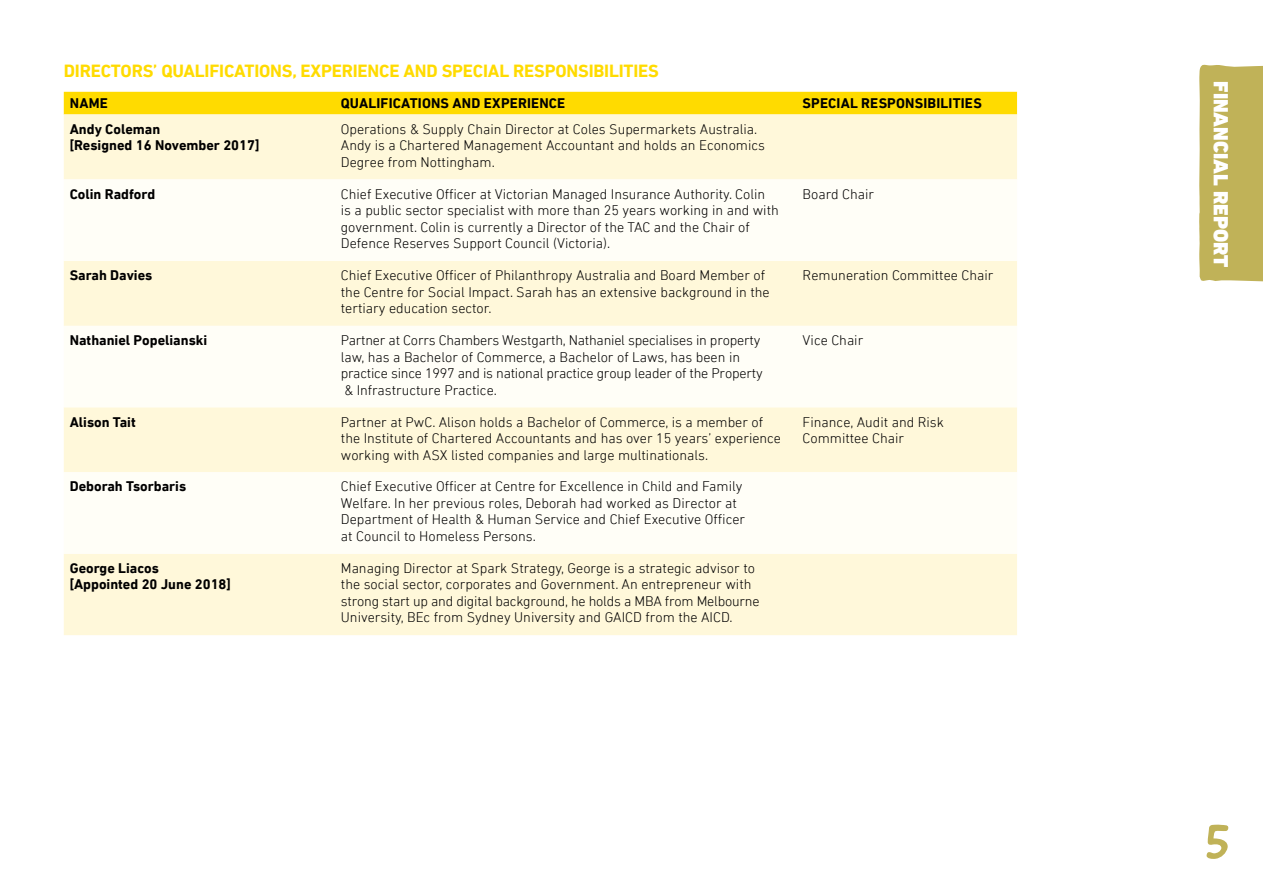
<style>
.page{position:relative;width:1263px;height:893px;background:#fff}
.page>*{position:absolute;margin:0;border:0;box-sizing:border-box;transform-origin:0 0}
.t1{font:51px "Good Dog New";color:#c0b258}
.t2{font:900 21px "DIN Next LT Pro";color:#fff}
.t3{font:700 18px "DIN Next LT Pro";letter-spacing:-.01em;color:#ffdb00}
.t4{font:300 14.25px/16.5px "DIN Next LT Pro";color:#000}
.t5{font:700 14.25px/16.5px "DIN Next LT Pro";letter-spacing:.01em;color:#000}
</style>
<div class="page">
<div style="left:64px;top:92px;width:953px;height:22px;background:#ffdb00"></div>
<div style="left:64px;top:114px;width:953px;height:521px;background:#fff8da"></div>
<svg style="left:64px;top:179px;width:953px;height:375px"></svg>
<div style="left:1199px;top:65px;width:64px;height:217px;background:#c0b258"></div>
<p class="t3" style="left:64px;top:61px;width:597px">DIRECTORS’ QUALIFICATIONS, EXPERIENCE AND SPECIAL RESPONSIBILITIES</p>
<p class="t5" style="left:70px;top:95px;width:40px">NAME</p>
<p class="t5" style="left:341px;top:95px;width:226px">QUALIFICATIONS AND EXPERIENCE</p>
<p class="t5" style="left:803px;top:95px;width:181px">SPECIAL RESPONSIBILITIES</p>
<p class="t5" style="left:70px;top:121px;width:191px">ANDY COLEMAN<br>[RESIGNED 16 NOVEMBER 2017]</p>
<p class="t4" style="left:341px;top:120px;width:426px">Operations &amp; Supply Chain Director at Coles Supermarkets Australia.<br>Andy is a Chartered Management Accountant and holds an Economics<br>Degree from Nottingham.</p>
<p class="t5" style="left:70px;top:185px;width:87px">COLIN RADFORD</p>
<p class="t4" style="left:341px;top:185px;width:439px">Chief Executive Officer at Victorian Managed Insurance Authority. Colin is a public sector specialist with more than 25 years working in and with government. Colin is currently a Director of the TAC and the Chair of Defence Reserves Support Council (Victoria).</p>
<p class="t4" style="left:803px;top:185px;width:73px">Board Chair</p>
<p class="t5" style="left:70px;top:267px;width:84px">SARAH DAVIES</p>
<p class="t4" style="left:341px;top:267px;width:430px">Chief Executive Officer of Philanthropy Australia and Board Member of the Centre for Social Impact. Sarah has an extensive background in the tertiary education sector.</p>
<p class="t4" style="left:803px;top:267px;width:192px">Remuneration Committee Chair</p>
<p class="t5" style="left:70px;top:332px;width:139px">NATHANIEL POPELIANSKI</p>
<p class="t4" style="left:341px;top:332px;width:423px">Partner at Corrs Chambers Westgarth, Nathaniel specialises in property law, has a Bachelor of Commerce, a Bachelor of Laws, has been in practice since 1997 and is national practice group leader of the Property &amp; Infrastructure Practice.</p>
<p class="t4" style="left:803px;top:332px;width:62px">Vice Chair</p>
<p class="t5" style="left:70px;top:413px;width:68px">ALISON TAIT</p>
<p class="t4" style="left:341px;top:413px;width:442px">Partner at PwC. Alison holds a Bachelor of Commerce, is a member of the Institute of Chartered Accountants and has over 15 years’ experience working with ASX listed companies and large multinationals.</p>
<p class="t4" style="left:803px;top:413px;width:143px">Finance, Audit and Risk<br>Committee Chair</p>
<p class="t5" style="left:70px;top:478px;width:118px">DEBORAH TSORBARIS</p>
<p class="t4" style="left:341px;top:478px;width:406px">Chief Executive Officer at Centre for Excellence in Child and Family Welfare. In her previous roles, Deborah had worked as Director at Department of Health &amp; Human Service and Chief Executive Officer at Council to Homeless Persons.</p>
<p class="t5" style="left:70px;top:560px;width:163px">GEORGE LIACOS [APPOINTED 20 JUNE 2018]</p>
<p class="t4" style="left:341px;top:560px;width:420px">Managing Director at Spark Strategy, George is a strategic advisor to the social sector, corporates and Government. An entrepreneur with strong start up and digital background, he holds a MBA from Melbourne University, BEc from Sydney University and GAICD from the AICD.</p>
<h2 class="t2" style="left:1233px;top:81px;width:188px;rotate:90deg">financial report</h2>
<h1 class="t1" style="left:1205px;top:808px;width:26px">5</h1>
</div>
